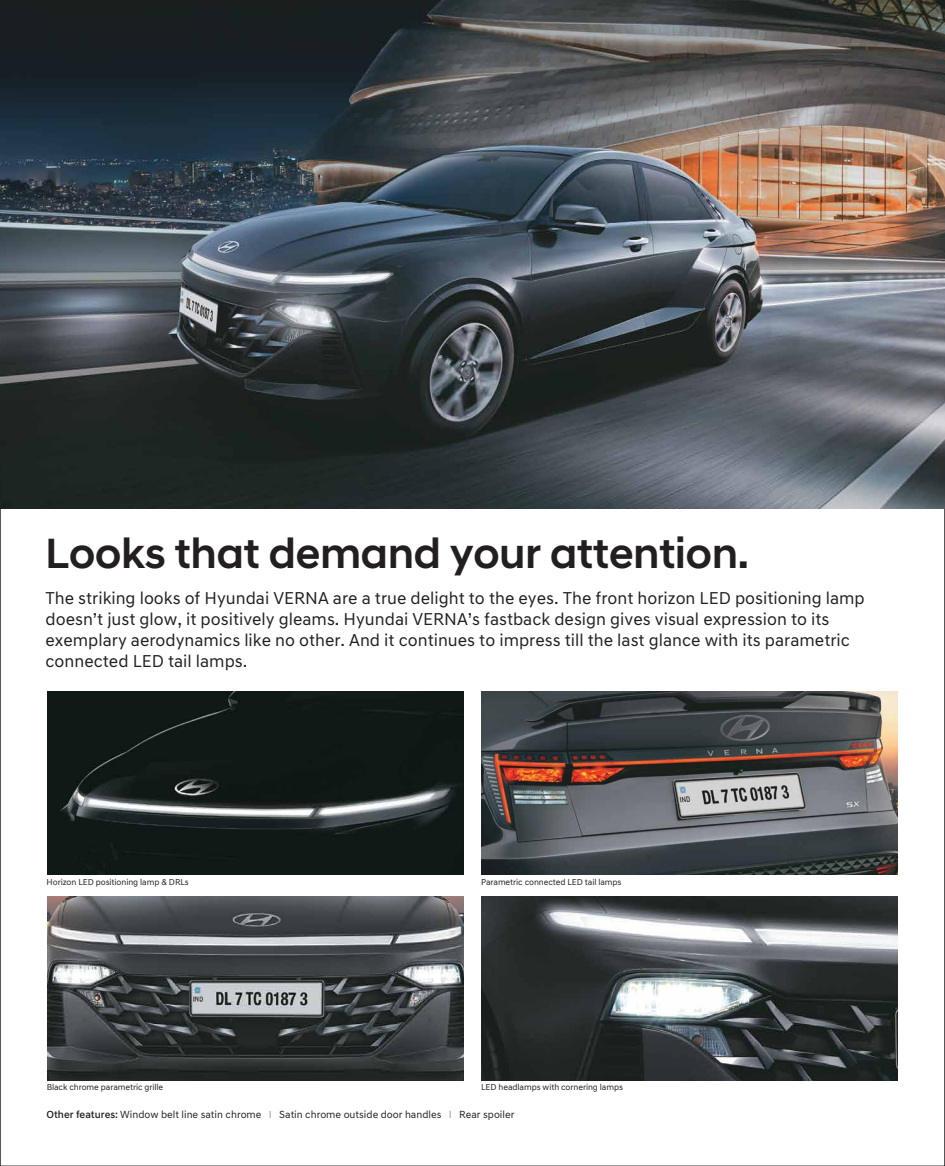
<style>
.page{position:relative;width:945px;height:1166px;background:#fff}
.page>*{position:absolute;margin:0;border:0;box-sizing:border-box;transform-origin:0 0}
.t1{font:500 43.05px "Hyundai Sans Head";color:#231f20}
.t2{font:17.5px/21px "Hyundai Sans Text";color:#231f20}
.t3{font:10.5px "Hyundai Sans Text";color:#231f20}
.t4{font:8.75px "Hyundai Sans Text";letter-spacing:-.01em;color:#231f20}
.s1{font-weight:500}
.s2{color:#939598}
</style>
<div class="page">
<img style="left:0;top:0;width:945px;height:508px">
<img style="left:481px;top:691px;width:417px;height:184px">
<img style="left:47px;top:691px;width:417px;height:184px">
<img style="left:481px;top:897px;width:417px;height:183px">
<img style="left:47px;top:897px;width:417px;height:183px">
<h1 class="t1" style="left:46px;top:527px;width:705px">Looks that demand your attention.</h1>
<p class="t2" style="left:46px;top:587px;width:821px">The striking looks of Hyundai VERNA are a true delight to the eyes. The front horizon LED positioning lamp doesn’t just glow, it positively gleams. Hyundai VERNA’s fastback design gives visual expression to its exemplary aerodynamics like no other. And it continues to impress till the last glance with its parametric connected LED tail lamps.</p>
<p class="t4" style="left:47px;top:876px;width:144px">Horizon LED positioning lamp &amp; DRLs</p>
<p class="t4" style="left:481px;top:876px;width:142px">Parametric connected LED tail lamps</p>
<p class="t4" style="left:47px;top:1082px;width:118px">Black chrome parametric grille</p>
<p class="t4" style="left:481px;top:1082px;width:143px">LED headlamps with cornering lamps</p>
<p class="t3" style="left:47px;top:1108px;width:469px"><span class="s1">Other features:</span> Window belt line satin chrome <span class="s2">I</span> Satin chrome outside door handles <span class="s2">I</span> Rear spoiler</p>
</div>
